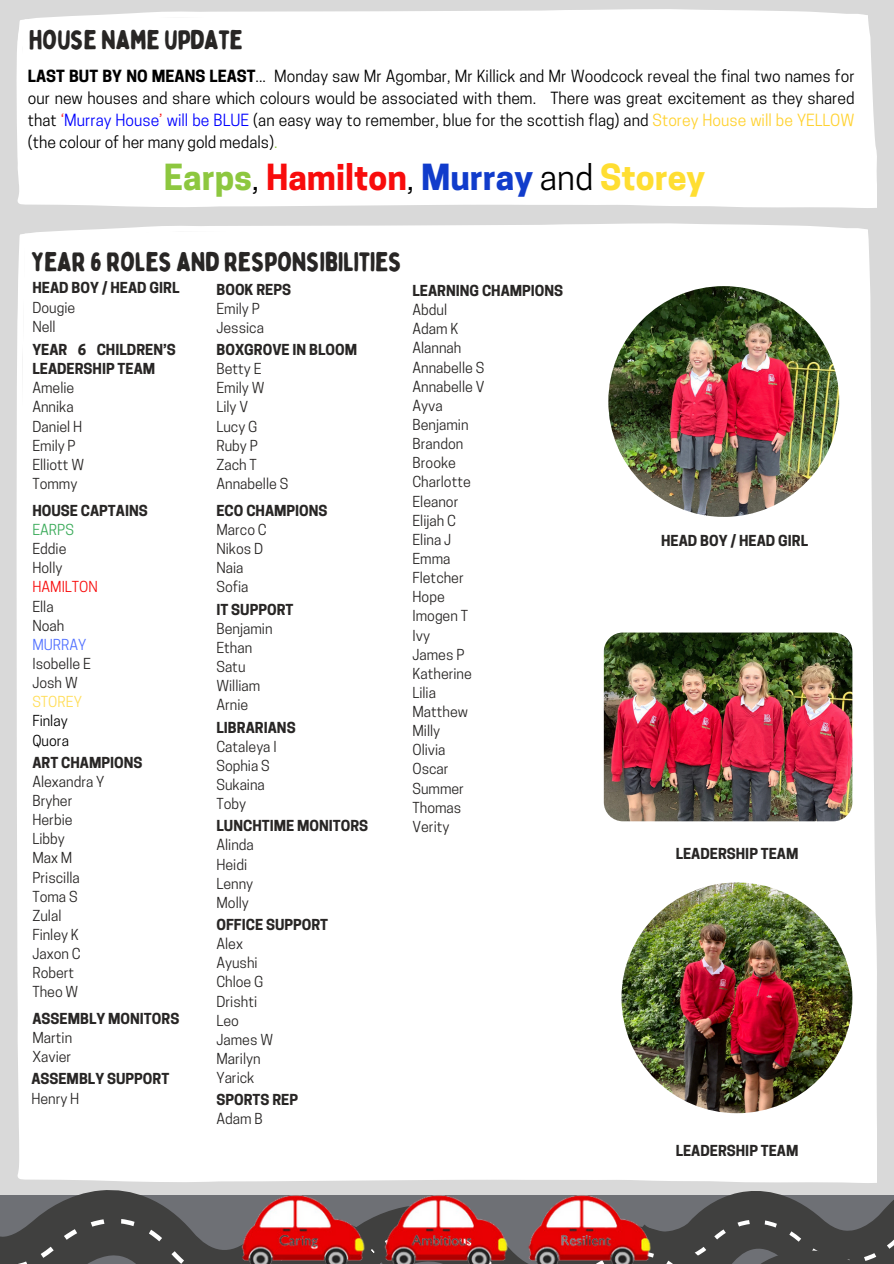
<style>
.page{position:relative;width:894px;height:1264px;background:#fff}
.page>*{position:absolute;margin:0;border:0;box-sizing:border-box;transform-origin:0 0}
.t1{font:700 33.75px "Cooper Hewitt";color:#f80c0c}
.t2{font:27px "Bobby Jones Soft";letter-spacing:-.025em;color:#282625}
.t3{font:15.75px/21.9px "Cooper Hewitt";color:#000;text-align:justify}
.t4{font:14.25px "Cooper Hewitt";color:#282625}
.t5{font:700 14.25px/19.2px "Cooper Hewitt";color:#282625}
.t6{font:14.25px "Cooper Hewitt";color:#000}
.t7{font:14.25px "Cooper Hewitt";color:#f80c0c}
.t8{font:14.25px "Cooper Hewitt";color:#5271ff}
.t9{font:14.25px "Cooper Hewitt";color:#ffde59}
.t10{font:14.25px "Cooper Hewitt";color:#3bab5a}
.s1{font-weight:700}
.s2{color:#f80c0c}
.s3{color:#00f}
.s4{color:#ffd230}
.s5{color:#8dc73f}
.s6{font-weight:400;color:#000}
.s7{color:#113ccb}
.s8{color:#ffde32}
</style>
<div class="page">
<div style="left:0;top:0;width:893px;height:1263px;background:#d9d9d9"></div>
<div style="left:17px;top:223px;width:859px;height:770px;background:#fff"></div>
<div style="left:17px;top:920px;width:374px;height:261px;background:#fff"></div>
<svg style="left:0;top:964px;width:352px;height:299px;fill:#fff"></svg>
<svg style="left:875px;top:999px;width:18px;height:264px"></svg>
<svg style="left:353px;top:993px;width:522px;height:270px;fill:#fff"></svg>
<svg style="left:370px;top:1031px;width:472px;height:232px;fill:#fff"></svg>
<img style="left:608px;top:286px;width:231px;height:231px;border-radius:50%">
<img style="left:603px;top:632px;width:249px;height:189px;border-radius:19px">
<div style="left:17px;top:9px;width:860px;height:199px;background:#fff"></div>
<img style="left:228px;top:1189px;width:437px;height:74px">
<img style="left:621px;top:882px;width:231px;height:231px;border-radius:50%">
<p class="t2" style="left:29px;top:23px;width:216px">HOUSE NAME UPDATE</p>
<p class="t3" style="left:28px;top:67px;width:828px"><span class="s1">LAST BUT BY NO MEANS LEAST</span>... Monday saw Mr Agombar, Mr Killick and Mr Woodcock reveal the final two names for our new houses and share which colours would be associated with them. There was great excitement as they shared that <span class="s2">‘</span><span class="s3">Murray House</span><span class="s2">’</span> <span class="s3">will be BLUE</span> (an easy way to remember, blue for the scottish flag) and <span class="s4">Storey House will be YELLOW </span>(the colour of her many gold medals)<span class="s5">.</span></p>
<p class="t1" style="left:164px;top:164px;width:542px"><span class="s5">Earps</span><span class="s6">,</span> Hamilton<span class="s6">,</span> <span class="s7">Murray</span> <span class="s6">and</span> <span class="s8">Storey</span></p>
<p class="t2" style="left:31px;top:245px;width:372px">YEAR 6 ROLES AND RESPONSIBILITIES</p>
<h3 class="t5" style="left:32px;top:280px;width:148px">HEAD BOY / HEAD GIRL</h3>
<p class="t4" style="left:32px;top:302px;width:44px">Dougie</p>
<p class="t4" style="left:32px;top:321px;width:25px">Nell</p>
<p class="t5" style="left:32px;top:342px;width:145px">YEAR 6 CHILDREN’S<br>LEADERSHIP TEAM</p>
<p class="t4" style="left:32px;top:382px;width:43px">Amelie</p>
<p class="t4" style="left:32px;top:402px;width:43px">Annika</p>
<p class="t4" style="left:32px;top:421px;width:51px">Daniel H</p>
<p class="t4" style="left:32px;top:440px;width:45px">Emily P</p>
<p class="t4" style="left:32px;top:459px;width:53px">Elliott W</p>
<p class="t4" style="left:32px;top:478px;width:46px">Tommy</p>
<p class="t5" style="left:32px;top:502px;width:117px">HOUSE CAPTAINS</p>
<p class="t10" style="left:32px;top:524px;width:43px">EARPS</p>
<p class="t4" style="left:32px;top:543px;width:36px">Eddie</p>
<p class="t4" style="left:32px;top:562px;width:31px">Holly</p>
<p class="t7" style="left:32px;top:581px;width:67px">HAMILTON</p>
<p class="t4" style="left:32px;top:601px;width:23px">Ella</p>
<p class="t4" style="left:32px;top:620px;width:33px">Noah</p>
<p class="t8" style="left:32px;top:639px;width:56px">MURRAY</p>
<p class="t4" style="left:32px;top:658px;width:60px">Isobelle E</p>
<p class="t4" style="left:32px;top:677px;width:47px">Josh W</p>
<p class="t9" style="left:32px;top:696px;width:51px">STOREY</p>
<p class="t6" style="left:32px;top:715px;width:37px">Finlay</p>
<p class="t6" style="left:32px;top:734px;width:38px">Quora</p>
<p class="t5" style="left:32px;top:754px;width:111px">ART CHAMPIONS</p>
<p class="t4" style="left:32px;top:776px;width:74px">Alexandra Y</p>
<p class="t4" style="left:32px;top:795px;width:41px">Bryher</p>
<p class="t4" style="left:32px;top:814px;width:42px">Herbie</p>
<p class="t4" style="left:32px;top:833px;width:34px">Libby</p>
<p class="t4" style="left:32px;top:852px;width:41px">Max M</p>
<p class="t4" style="left:32px;top:871px;width:49px">Priscilla</p>
<p class="t4" style="left:32px;top:891px;width:47px">Toma S</p>
<p class="t4" style="left:32px;top:910px;width:30px">Zulal</p>
<p class="t4" style="left:32px;top:929px;width:48px">Finley K</p>
<p class="t4" style="left:32px;top:948px;width:50px">Jaxon C</p>
<p class="t4" style="left:32px;top:967px;width:43px">Robert</p>
<p class="t4" style="left:32px;top:986px;width:47px">Theo W</p>
<p class="t5" style="left:32px;top:1010px;width:148px">ASSEMBLY MONITORS</p>
<p class="t4" style="left:32px;top:1032px;width:41px">Martin</p>
<p class="t4" style="left:32px;top:1051px;width:40px">Xavier</p>
<p class="t5" style="left:31px;top:1071px;width:139px">ASSEMBLY SUPPORT</p>
<p class="t4" style="left:31px;top:1092px;width:49px">Henry H</p>
<p class="t5" style="left:216px;top:281px;width:76px">BOOK REPS</p>
<p class="t4" style="left:216px;top:303px;width:45px">Emily P</p>
<p class="t4" style="left:216px;top:322px;width:49px">Jessica</p>
<p class="t5" style="left:216px;top:342px;width:142px">BOXGROVE IN BLOOM</p>
<p class="t4" style="left:216px;top:363px;width:47px">Betty E</p>
<p class="t4" style="left:216px;top:382px;width:49px">Emily W</p>
<p class="t4" style="left:216px;top:402px;width:33px">Lily V</p>
<p class="t4" style="left:216px;top:421px;width:42px">Lucy G</p>
<p class="t4" style="left:216px;top:440px;width:43px">Ruby P</p>
<p class="t4" style="left:216px;top:459px;width:42px">Zach T</p>
<p class="t4" style="left:216px;top:478px;width:73px">Annabelle S</p>
<p class="t5" style="left:216px;top:502px;width:113px">ECO CHAMPIONS</p>
<p class="t4" style="left:216px;top:524px;width:52px">Marco C</p>
<p class="t4" style="left:216px;top:543px;width:48px">Nikos D</p>
<p class="t4" style="left:216px;top:562px;width:29px">Naia</p>
<p class="t4" style="left:216px;top:581px;width:34px">Sofia</p>
<p class="t5" style="left:216px;top:601px;width:78px">IT SUPPORT</p>
<p class="t4" style="left:216px;top:623px;width:58px">Benjamin</p>
<p class="t4" style="left:216px;top:642px;width:37px">Ethan</p>
<p class="t4" style="left:216px;top:661px;width:31px">Satu</p>
<p class="t4" style="left:216px;top:680px;width:45px">William</p>
<p class="t4" style="left:216px;top:699px;width:33px">Arnie</p>
<p class="t5" style="left:216px;top:719px;width:81px">LIBRARIANS</p>
<p class="t4" style="left:216px;top:741px;width:62px">Cataleya I</p>
<p class="t4" style="left:216px;top:760px;width:55px">Sophia S</p>
<p class="t4" style="left:216px;top:779px;width:50px">Sukaina</p>
<p class="t4" style="left:216px;top:798px;width:31px">Toby</p>
<p class="t5" style="left:216px;top:818px;width:153px">LUNCHTIME MONITORS</p>
<p class="t4" style="left:216px;top:839px;width:39px">Alinda</p>
<p class="t4" style="left:216px;top:858px;width:32px">Heidi</p>
<p class="t4" style="left:216px;top:878px;width:38px">Lenny</p>
<p class="t4" style="left:216px;top:897px;width:34px">Molly</p>
<p class="t5" style="left:216px;top:916px;width:113px">OFFICE SUPPORT</p>
<p class="t4" style="left:216px;top:938px;width:28px">Alex</p>
<p class="t4" style="left:216px;top:957px;width:43px">Ayushi</p>
<h4 class="t4" style="left:216px;top:976px;width:48px">Chloe G</h4>
<p class="t4" style="left:216px;top:995px;width:42px">Drishti</p>
<h4 class="t4" style="left:216px;top:1015px;width:24px">Leo</h4>
<p class="t4" style="left:216px;top:1034px;width:58px">James W</p>
<p class="t4" style="left:216px;top:1053px;width:46px">Marilyn</p>
<p class="t4" style="left:216px;top:1072px;width:39px">Yarick</p>
<p class="t5" style="left:216px;top:1092px;width:83px">SPORTS REP</p>
<p class="t4" style="left:216px;top:1113px;width:48px">Adam B</p>
<p class="t5" style="left:412px;top:283px;width:152px">LEARNING CHAMPIONS</p>
<p class="t4" style="left:412px;top:304px;width:36px">Abdul</p>
<p class="t4" style="left:412px;top:324px;width:47px">Adam K</p>
<p class="t4" style="left:412px;top:343px;width:50px">Alannah</p>
<p class="t4" style="left:412px;top:362px;width:73px">Annabelle S</p>
<p class="t4" style="left:412px;top:381px;width:73px">Annabelle V</p>
<p class="t4" style="left:412px;top:400px;width:32px">Ayva</p>
<p class="t4" style="left:412px;top:419px;width:58px">Benjamin</p>
<p class="t4" style="left:412px;top:438px;width:52px">Brandon</p>
<p class="t4" style="left:412px;top:457px;width:45px">Brooke</p>
<p class="t4" style="left:412px;top:477px;width:60px">Charlotte</p>
<p class="t4" style="left:412px;top:496px;width:47px">Eleanor</p>
<p class="t4" style="left:412px;top:515px;width:45px">Elijah C</p>
<p class="t4" style="left:412px;top:534px;width:40px">Elina J</p>
<p class="t4" style="left:412px;top:553px;width:40px">Emma</p>
<p class="t4" style="left:412px;top:572px;width:53px">Fletcher</p>
<p class="t4" style="left:412px;top:591px;width:34px">Hope</p>
<p class="t4" style="left:412px;top:610px;width:57px">Imogen T</p>
<p class="t4" style="left:412px;top:630px;width:19px">Ivy</p>
<p class="t4" style="left:412px;top:649px;width:53px">James P</p>
<p class="t4" style="left:412px;top:668px;width:61px">Katherine</p>
<p class="t4" style="left:412px;top:687px;width:25px">Lilia</p>
<p class="t4" style="left:412px;top:706px;width:57px">Matthew</p>
<p class="t4" style="left:412px;top:725px;width:29px">Milly</p>
<p class="t4" style="left:412px;top:744px;width:35px">Olivia</p>
<p class="t4" style="left:412px;top:763px;width:38px">Oscar</p>
<p class="t4" style="left:412px;top:783px;width:53px">Summer</p>
<p class="t4" style="left:412px;top:802px;width:50px">Thomas</p>
<p class="t4" style="left:412px;top:821px;width:38px">Verity</p>
<p class="t5" style="left:661px;top:532px;width:148px">HEAD BOY / HEAD GIRL</p>
<p class="t5" style="left:675px;top:846px;width:124px">LEADERSHIP TEAM</p>
<p class="t5" style="left:675px;top:1142px;width:124px">LEADERSHIP TEAM</p>
</div>
